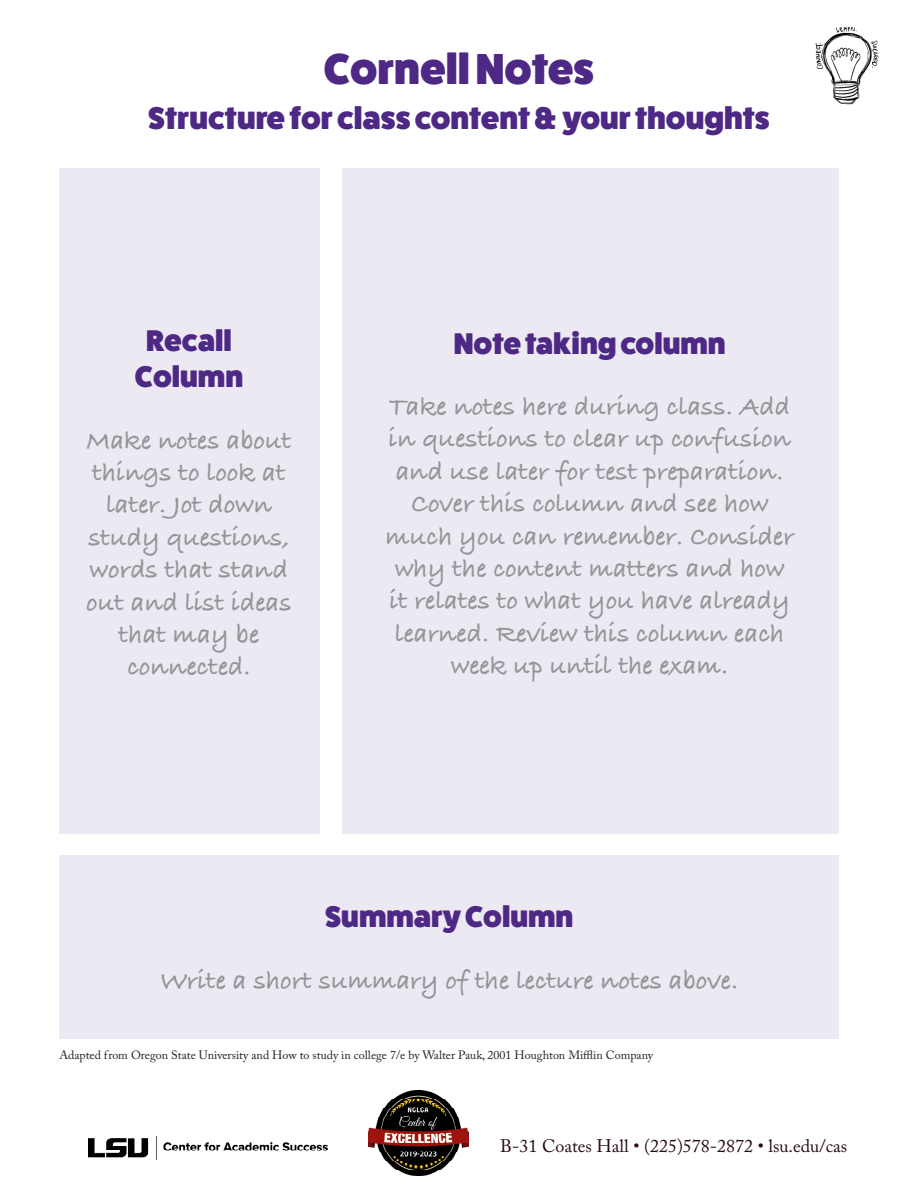
<style>
.page{position:relative;width:918px;height:1188px;background:#fff}
.page>*{position:absolute;margin:0;border:0;box-sizing:border-box;transform-origin:0 0}
.t1{font:800 43.5px "Fat Frank";color:#4d2884}
.t2{font:800 31.5px "Fat Frank";color:#4d2884}
.t3{font:800 30px/36px "Fat Frank";color:#4d2884;text-align:center}
.t4{font:700 27px/32.4px "Bradley Hand ITCTT";color:#939598;text-align:center}
.t5{font:18px "Adobe Caslon Pro";color:#270b0f}
.t6{font:12px "Adobe Caslon Pro";color:#231f20}
</style>
<div class="page">
<img style="left:88px;top:1136px;width:240px;height:24px">
<img style="left:368px;top:1091px;width:101px;height:84px">
<img style="left:815px;top:27px;width:64px;height:78px">
<div style="left:59px;top:169px;width:261px;height:665px;background:#ede9f2"></div>
<div style="left:59px;top:855px;width:780px;height:184px;background:#ede9f2"></div>
<div style="left:342px;top:169px;width:497px;height:665px;background:#ede9f2"></div>
<h1 class="t1" style="left:324px;top:44px;width:272px">Cornell Notes</h1>
<p class="t2" style="left:148px;top:100px;width:623px">Structure for class content &amp; your thoughts</p>
<p class="t3" style="left:135px;top:323px;width:110px">Recall<br>Column</p>
<p class="t4" style="left:86px;top:423px;width:207px">Make notes about things to look at later. Jot down study questions, words that stand out and list ideas that may be connected.</p>
<p class="t3" style="left:454px;top:326px;width:273px">Note taking column</p>
<p class="t4" style="left:385px;top:389px;width:410px">Take notes here during class. Add in questions to clear up confusion and use later for test preparation.<br>Cover this column and see how much you can remember. Consider why the content matters and how it relates to what you have already learned. Review this column each week up until the exam.</p>
<p class="t3" style="left:325px;top:899px;width:250px">Summary Column</p>
<p class="t4" style="left:160px;top:963px;width:579px">Write a short summary of the lecture notes above.</p>
<p class="t6" style="left:59px;top:1048px;width:595px">Adapted from Oregon State University and How to study in college 7/e by Walter Pauk, 2001 Houghton Mifflin Company</p>
<p class="t5" style="left:500px;top:1135px;width:349px">B-31 Coates Hall • (225)578-2872 • lsu.edu/cas</p>
</div>
